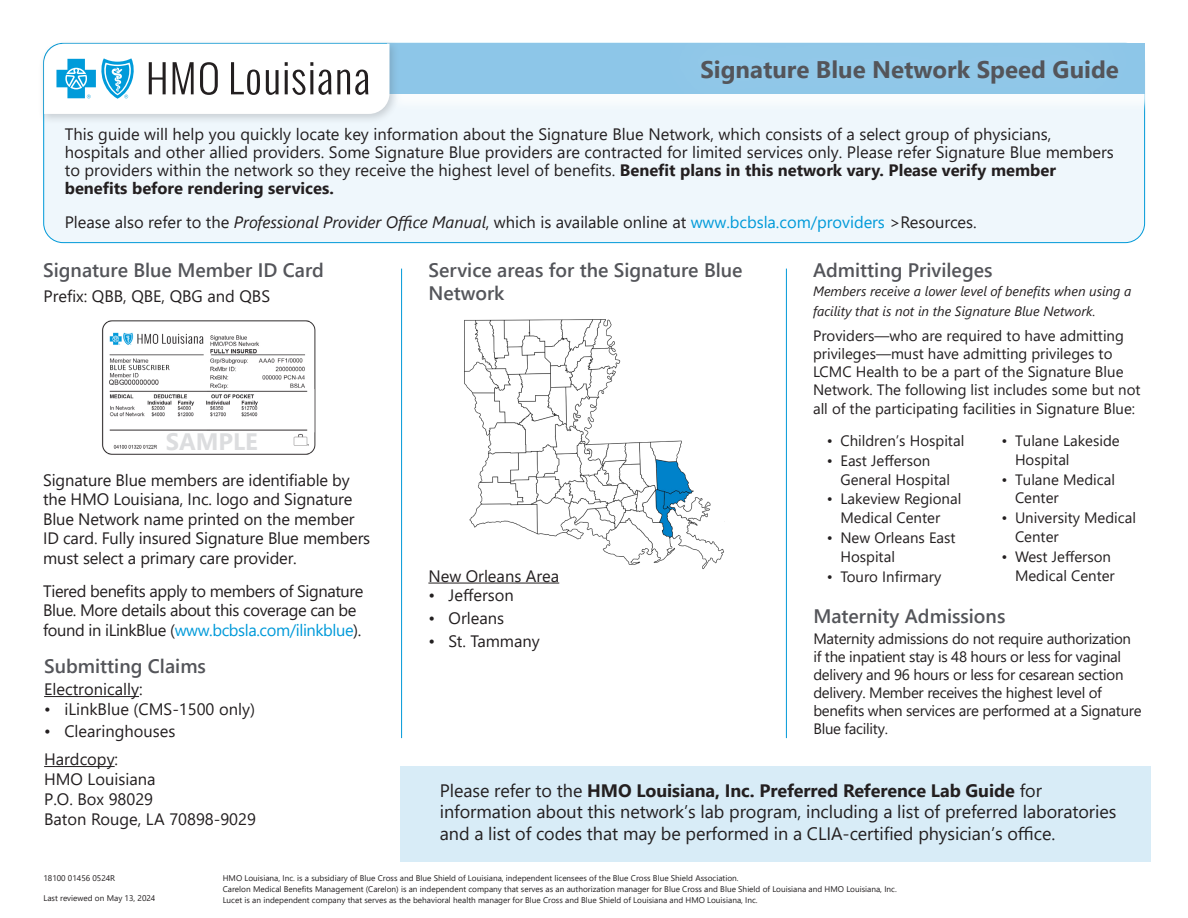
<style>
.page{position:relative;width:1188px;height:918px;background:#fff}
.page>*{position:absolute;margin:0;border:0;box-sizing:border-box;transform-origin:0 0}
.t1{font:700 24px "Segoe UI";color:#54555a}
.t2{font:700 23.7px "Segoe UI";color:#dcdddf}
.t3{font:600 19.5px/23.4px "Segoe UI";color:#54555a}
.t4{font:18px/21.6px "Segoe UI";letter-spacing:-.005em;color:#231f20}
.t5{font:16.5px/19.5px "Segoe UI";color:#231f20}
.t6{font:16.5px/19.5px "Segoe UI";letter-spacing:-.025em;color:#231f20}
.t7{font:15px/18.8px "Segoe UI";color:#231f20}
.t8{font:15px/18px "Segoe UI";letter-spacing:-.02em;color:#231f20}
.t9{font:italic 13.5px/19.8px "Segoe UI";color:#231f20}
.t10{font:8.25px "Segoe UI";color:#231f20}
.s1{font-weight:700}
.s2{font-style:italic}
.s3{color:#009ad9}
</style>
<div class="page">
<div style="left:44px;top:43px;width:1101px;height:200px;background:#eff7fc;border-radius:19px"></div>
<div style="left:389px;top:45px;width:775px;height:68px;background:#f8fbfd"></div>
<div style="left:387px;top:43px;width:758px;height:51px;background:#8dc6e8"></div>
<div style="left:38px;top:39px;width:361px;height:85px;background:#54555a;opacity:.25"></div>
<svg style="left:44px;top:44px;width:346px;height:70px"></svg>
<img style="left:464px;top:319px;width:260px;height:250px">
<hr style="left:428px;top:583px;width:131px;height:1px;background:#231f20">
<img style="left:102px;top:320px;width:214px;height:135px">
<hr style="left:44px;top:766px;width:71px;height:1px;background:#231f20">
<hr style="left:44px;top:696px;width:95px;height:1px;background:#231f20">
<hr style="left:401px;top:269px;width:1px;height:469px;background:#0099d8">
<hr style="left:786px;top:269px;width:1px;height:469px;background:#0099d8">
<div style="left:401px;top:766px;width:750px;height:96px;background:#d8ecf7"></div>
<div style="left:642px;top:2px;width:512px;height:120px;background:#fff;opacity:.39"></div>
<p class="t1" style="left:700px;top:47px;width:420px">Signature Blue Network Speed Guide</p>
<p class="t5" style="left:65px;top:124px;width:1051px;line-height:18px">This guide will help you quickly locate key information about the Signature Blue Network, which consists of a select group of physicians, hospitals and other allied providers. Some Signature Blue providers are contracted for limited services only. Please refer Signature Blue members to providers within the network so they receive the highest level of benefits. <span class="s1">Benefit plans in this network vary. Please verify member benefits before rendering services.</span></p>
<p class="t5" style="left:65px;top:211px;width:913px">Please also refer to the <span class="s2">Professional Provider Office Manual</span>, which is available online at <span class="s3">www.bcbsla.com/providers</span> &gt;Resources.</p>
<p class="t3" style="left:43px;top:256px;width:282px">Signature Blue Member ID Card</p>
<p class="t5" style="left:43px;top:285px;width:228px">Prefix: QBB, QBE, QBG and QBS</p>
<p class="t2" style="left:166px;top:419px;width:94px">SAMPLE</p>
<p class="t5" style="left:43px;top:468px;width:329px">Signature Blue members are identifiable by the HMO Louisiana, Inc. logo and Signature Blue Network name printed on the member ID card. Fully insured Signature Blue members must select a primary care provider.</p>
<p class="t6" style="left:43px;top:579px;width:322px">Tiered benefits apply to members of Signature<br>Blue. More details about this coverage can be found in iLinkBlue (<span class="s3">www.bcbsla.com/ilinkblue</span>).</p>
<p class="t3" style="left:44px;top:652px;width:163px">Submitting Claims</p>
<p class="t5" style="left:44px;top:678px;width:100px">Electronically:</p>
<p class="t5" style="left:44px;top:698px;width:212px">• iLinkBlue (CMS-1500 only)</p>
<p class="t5" style="left:44px;top:720px;width:133px">• Clearinghouses</p>
<p class="t5" style="left:44px;top:748px;width:76px">Hardcopy:</p>
<p class="t5" style="left:44px;top:768px;width:113px">HMO Louisiana</p>
<p class="t5" style="left:44px;top:788px;width:111px">P.O. Box 98029</p>
<p class="t5" style="left:44px;top:807px;width:213px">Baton Rouge, LA 70898-9029</p>
<p class="t3" style="left:428px;top:256px;width:316px">Service areas for the Signature Blue<br>Network</p>
<p class="t5" style="left:428px;top:565px;width:132px">New Orleans Area</p>
<p class="t5" style="left:428px;top:584px;width:87px">• Jefferson</p>
<p class="t5" style="left:428px;top:607px;width:77px">• Orleans</p>
<p class="t5" style="left:428px;top:630px;width:113px">• St. Tammany</p>
<p class="t3" style="left:813px;top:256px;width:181px">Admitting Privileges</p>
<p class="t9" style="left:813px;top:279px;width:320px">Members receive a lower level of benefits when using a facility that is not in the Signature Blue Network.</p>
<p class="t7" style="left:813px;top:325px;width:329px;line-height:18px">Providers—who are required to have admitting privileges—must have admitting privileges to LCMC Health to be a part of the Signature Blue Network. The following list includes some but not</p>
<p class="t7" style="left:813px;top:398px;width:324px">all of the participating facilities in Signature Blue:</p>
<p class="t7" style="left:827px;top:430px;width:139px">• Children’s Hospital</p>
<p class="t7" style="left:840px;top:450px;width:111px;text-indent:-14px">• East Jefferson<br>General Hospital</p>
<p class="t7" style="left:827px;top:488px;width:136px;text-align:center">• Lakeview Regional<br>Medical Center</p>
<p class="t7" style="left:840px;top:527px;width:117px;text-indent:-14px">• New Orleans East<br>Hospital</p>
<p class="t7" style="left:827px;top:566px;width:116px">• Touro Infirmary</p>
<p class="t7" style="left:1015px;top:430px;width:106px;text-indent:-14px">• Tulane Lakeside<br>Hospital</p>
<p class="t7" style="left:1015px;top:469px;width:102px;text-indent:-14px">• Tulane Medical<br>Center</p>
<p class="t7" style="left:1015px;top:507px;width:123px;text-indent:-14px">• University Medical<br>Center</p>
<p class="t7" style="left:1002px;top:546px;width:115px;text-align:right">• West Jefferson<br>Medical Center</p>
<p class="t3" style="left:813px;top:603px;width:193px">Maternity Admissions</p>
<p class="t8" style="left:813px;top:629px;width:330px">Maternity admissions do not require authorization if the inpatient stay is 48 hours or less for vaginal delivery and 96 hours or less for cesarean section delivery. Member receives the highest level of benefits when services are performed at a Signature Blue facility.</p>
<p class="t4" style="left:440px;top:778px;width:678px">Please refer to the <span class="s1">HMO Louisiana, Inc. Preferred Reference Lab Guide</span> for information about this network’s lab program, including a list of preferred laboratories and a list of codes that may be performed in a CLIA-certified physician’s office.</p>
<p class="t10" style="left:44px;top:870px;width:73px">18100 01456 0524R</p>
<p class="t10" style="left:44px;top:890px;width:113px">Last reviewed on May 13, 2024</p>
<p class="t10" style="left:223px;top:870px;width:517px">HMO Louisiana, Inc. is a subsidiary of Blue Cross and Blue Shield of Louisiana, independent licensees of the Blue Cross Blue Shield Association.</p>
<p class="t10" style="left:223px;top:881px;width:676px">Carelon Medical Benefits Management (Carelon) is an independent company that serves as an authorization manager for Blue Cross and Blue Shield of Louisiana and HMO Louisiana, Inc.</p>
<p class="t10" style="left:223px;top:892px;width:536px">Lucet is an independent company that serves as the behavioral health manager for Blue Cross and Blue Shield of Louisiana and HMO Louisiana, Inc.</p>
</div>
